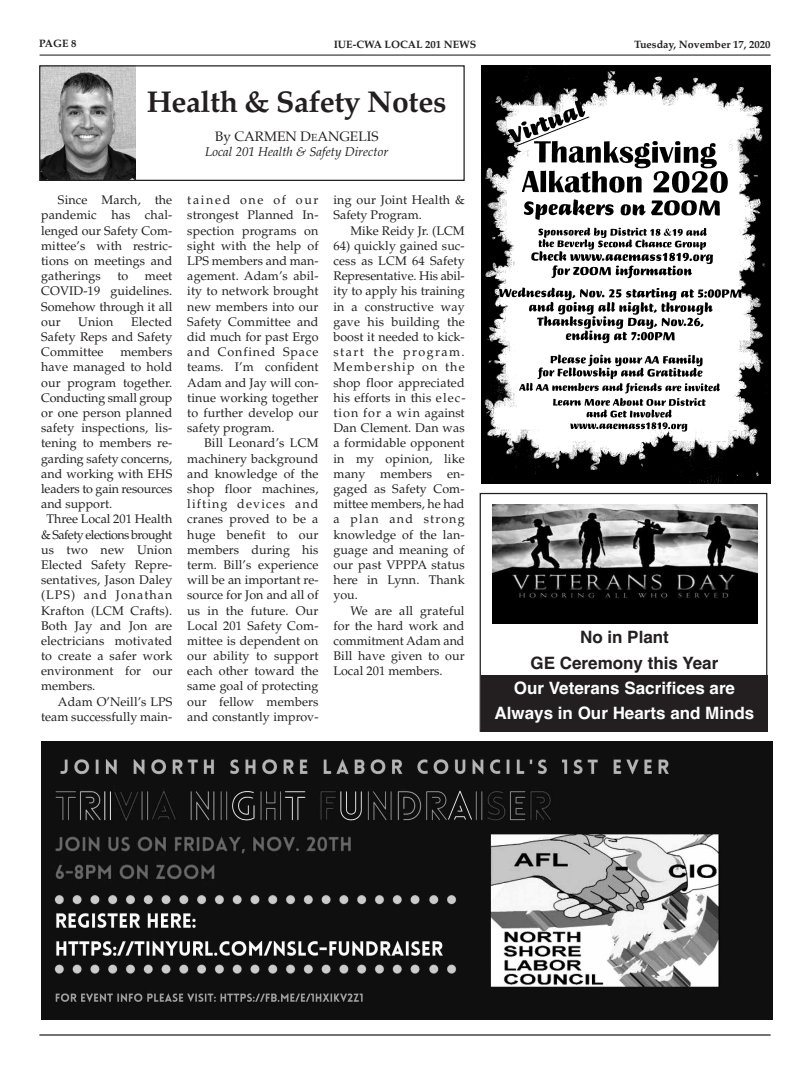
<style>
.page{position:relative;width:810px;height:1080px;background:#fff}
.page>*{position:absolute;margin:0;border:0;box-sizing:border-box;transform-origin:0 0}
.t1{font:700 30px "Palatino";letter-spacing:-.015em;color:#231f20}
.t2{font:700 17px/25.2px "Helvetica";color:#fff;text-align:center}
.t3{font:700 17px/25.2px "Helvetica";color:#231f20;text-align:center}
.t4{font:13.75px "Palatino";color:#231f20}
.t5{font:italic 12.88px "Palatino";color:#231f20}
.t6{font:12.5px/15.2px "Palatino";letter-spacing:.01em;color:#231f20;text-align:justify}
.t7{font:12.5px "Palatino";letter-spacing:-.01em;color:#231f20}
.t8{font:12.5px "Palatino";letter-spacing:-.04em;color:#231f20}
.t9{font:12.5px "Palatino";letter-spacing:-.015em;color:#231f20}
.t10{font:12.5px "Palatino";letter-spacing:.08em;color:#231f20}
.t11{font:700 10.75px "Palatino";color:#231f20}
.s1{font-size:10.25px}
</style>
<div class="page">
<hr style="left:39px;top:1034px;width:732px;height:2px;background:#231f20">
<hr style="left:40px;top:55px;width:731px;height:1px;background:#231f20">
<img style="left:41px;top:67px;width:94px;height:112px">
<div style="left:39px;top:65px;width:426px;height:116px;border:1px solid #231f20"></div>
<img style="left:41px;top:741px;width:731px;height:278px">
<div style="left:481px;top:675px;width:286px;height:57px;background:#231f20"></div>
<img style="left:493px;top:504px;width:265px;height:119px">
<div style="left:480px;top:493px;width:287px;height:239px;border:1px solid #231f20"></div>
<img style="left:481px;top:65px;width:290px;height:419px">
<p class="t11" style="left:39px;top:38px;width:39px">PAGE 8</p>
<p class="t11" style="left:334px;top:39px;width:144px">IUE-CWA LOCAL 201 NEWS</p>
<p class="t11" style="left:634px;top:39px;width:138px">Tuesday, November 17, 2020</p>
<h1 class="t1" style="left:147px;top:87px;width:301px">Health &amp; Safety Notes</h1>
<p class="t4" style="left:215px;top:129px;width:165px">By CARMEN D<span class="s1">E</span>ANGELIS</p>
<p class="t5" style="left:205px;top:146px;width:185px">Local 201 Health &amp; Safety Director</p>
<p class="t6" style="left:41px;top:194px;width:133px;text-indent:17px">Since March, the pandemic has chal&shy;lenged our Safety Com&shy;mittee’s with restric&shy;tions on meetings and gatherings</p>
<p class="t6" style="left:41px;top:270px;width:133px;text-indent:104px">meet COVID-19 guidelines.<br>Somehow through it all our</p>
<p class="t6" style="left:117px;top:270px;width:13px">to</p>
<p class="t6" style="left:41px;top:315px;width:133px;text-indent:90px">Elected Safety Reps and Safety Committee</p>
<p class="t6" style="left:78px;top:315px;width:37px">Union</p>
<p class="t6" style="left:120px;top:346px;width:53px">members</p>
<p class="t6" style="left:41px;top:361px;width:133px">have managed to hold</p>
<p class="t6" style="left:41px;top:376px;width:133px">our program together.</p>
<p class="t9" style="left:41px;top:393px;width:133px">Conducting small group</p>
<p class="t6" style="left:41px;top:407px;width:133px">or one person planned</p>
<p class="t6" style="left:41px;top:422px;width:133px">safety inspections, lis-</p>
<p class="t6" style="left:41px;top:437px;width:133px">tening to members re-</p>
<p class="t7" style="left:41px;top:453px;width:133px">garding safety concerns,</p>
<p class="t6" style="left:41px;top:467px;width:133px">and working with EHS</p>
<p class="t7" style="left:41px;top:484px;width:133px">leaders to gain resources</p>
<p class="t6" style="left:41px;top:498px;width:73px">and support.</p>
<p class="t6" style="left:46px;top:513px;width:127px">Three Local 201 Health</p>
<p class="t8" style="left:41px;top:529px;width:133px">&amp; Safety elections brought</p>
<p class="t6" style="left:41px;top:543px;width:133px">us two new Union</p>
<p class="t6" style="left:41px;top:559px;width:133px">Elected Safety Repre-</p>
<p class="t6" style="left:41px;top:574px;width:133px">sentatives, Jason Daley</p>
<p class="t10" style="left:41px;top:590px;width:133px">(LPS) and Jonathan</p>
<p class="t6" style="left:41px;top:604px;width:133px">Krafton (LCM Crafts).</p>
<p class="t6" style="left:41px;top:619px;width:133px">Both Jay and Jon are</p>
<p class="t6" style="left:41px;top:634px;width:133px">electricians motivated</p>
<p class="t6" style="left:41px;top:650px;width:133px">to create a safer work</p>
<p class="t6" style="left:41px;top:665px;width:133px">environment for our</p>
<p class="t6" style="left:41px;top:680px;width:56px">members.</p>
<p class="t6" style="left:58px;top:695px;width:116px">Adam O’Neill’s LPS</p>
<p class="t6" style="left:41px;top:710px;width:133px">team successfully main-</p>
<p class="t6" style="left:187px;top:194px;width:133px">tained one of our strongest Planned In&shy;spection programs on sight with the help of LPS members and man&shy;agement. Adam’s abil&shy;ity to network brought new members into our Safety Committee and did much for past Ergo and Confined Space teams. I’m confident Adam and Jay will con&shy;tinue working together to further develop our safety program.</p>
<p class="t6" style="left:187px;top:437px;width:133px;text-indent:17px">Bill Leonard’s LCM machinery background and knowledge of the shop floor machines, lifting devices and cranes proved to be a huge benefit to our members during his term. Bill’s experience will be an important re&shy;source for Jon and all of us in the future. Our Local 201 Safety Com&shy;mittee is dependent on our ability to support each other toward the same goal of protecting our fellow members and constantly improv-</p>
<p class="t6" style="left:334px;top:194px;width:133px">ing our Joint Health &amp;<br>Safety Program.</p>
<p class="t6" style="left:350px;top:224px;width:116px">Mike Reidy Jr. (LCM</p>
<p class="t6" style="left:334px;top:239px;width:134px">64) quickly gained suc&shy;cess as LCM 64 Safety Representative. His abil&shy;ity to apply his training in a constructive way gave his building the boost it needed to kick&shy;start the program.<br>Membership on the shop floor appreciated his efforts in this elec&shy;tion for a win against Dan Clement. Dan was a formidable opponent in my opinion, like many members en&shy;gaged as Safety Com&shy;mittee members, he had a plan and strong knowledge of the lan&shy;guage and meaning of our past VPPPA status here in Lynn. Thank you.</p>
<p class="t6" style="left:334px;top:604px;width:133px;text-indent:17px">We are all grateful for the hard work and commitment Adam and Bill have given to our Local 201 members.</p>
<h2 class="t3" style="left:531px;top:625px;width:189px">No in Plant<br>GE Ceremony this Year</h2>
<h2 class="t2" style="left:495px;top:675px;width:261px">Our Veterans Sacrifices are<br>Always in Our Hearts and Minds</h2>
</div>
